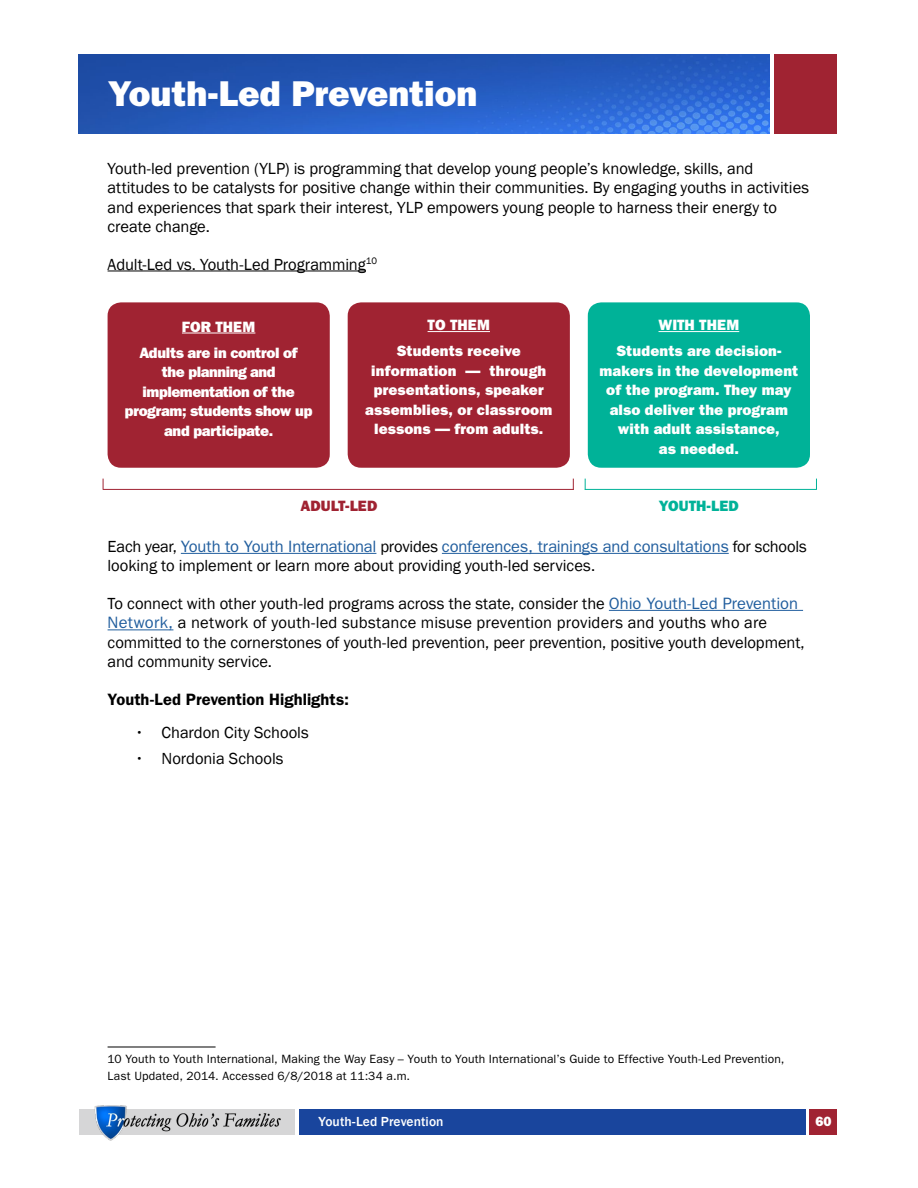
<style>
.page{position:relative;width:918px;height:1188px;background:#fff}
.page>*{position:absolute;margin:0;border:0;box-sizing:border-box;transform-origin:0 0}
.Section_Header{font:36px "ITC Franklin Gothic Std Hvy";color:#fff}
.Body_Copy{font:16.5px/19.5px "Franklin Gothic";letter-spacing:-.005em;color:#000}
.Body_Copy-2{font:600 16.5px "ITC Franklin Gothic Std";color:#000}
.Body_Copy-3{font:15px/19.5px "ITC Franklin Gothic Std Hvy";letter-spacing:.005em;color:#fff;text-align:center}
.Body_Copy-4{font:15px/19.5px "ITC Franklin Gothic Std Hvy";letter-spacing:-.025em;color:#fff;text-align:center}
.Body_Copy-5{font:15px "ITC Franklin Gothic Std Hvy";letter-spacing:.005em;color:#a02332}
.Body_Copy-6{font:15px "ITC Franklin Gothic Std Hvy";color:#00b298}
.t1{font:500 13.5px "Franklin Gothic";letter-spacing:.005em;color:#fff}
.t2{font:13.5px "ITC Franklin Gothic Std Hvy";color:#fff}
.Footnote{font:12px/16.5px "ITC Franklin Gothic Std";letter-spacing:.015em;color:#000}
.s1{font-family:"ITC Franklin Gothic Std";color:#215e9e}
.s2{font-family:"ITC Franklin Gothic Std"}
</style>
<div class="page">
<img style="left:79px;top:55px;width:691px;height:79px">
<div style="left:774px;top:55px;width:63px;height:79px;background:#a02332"></div>
<div style="left:299px;top:1109px;width:507px;height:26px;background:#19459d"></div>
<div style="left:810px;top:1109px;width:27px;height:26px;background:#a02332"></div>
<div style="left:79px;top:1109px;width:216px;height:26px;background:#d6d6d7"></div>
<img style="left:94px;top:1105px;width:187px;height:36px">
<hr style="left:108px;top:271px;width:258px;height:1px;background:#000">
<hr style="left:181px;top:553px;width:195px;height:1px;background:#215e9e">
<hr style="left:442px;top:553px;width:287px;height:1px;background:#215e9e">
<hr style="left:609px;top:610px;width:194px;height:1px;background:#215e9e">
<hr style="left:108px;top:629px;width:65px;height:1px;background:#215e9e">
<hr style="left:108px;top:1047px;width:108px;height:1px;background:#000">
<div style="left:108px;top:302px;width:222px;height:166px;background:#a02332;border-radius:14px"></div>
<div style="left:348px;top:302px;width:222px;height:166px;background:#a02332;border-radius:14px"></div>
<div style="left:588px;top:302px;width:222px;height:166px;background:#00b298;border-radius:14px"></div>
<hr style="left:182px;top:333px;width:73px;height:1px;background:#fff">
<hr style="left:428px;top:331px;width:62px;height:1px;background:#fff">
<hr style="left:659px;top:331px;width:80px;height:1px;background:#fff">
<hr style="left:103px;top:489px;width:471px;height:1px;background:#a02332">
<hr style="left:585px;top:489px;width:231px;height:1px;background:#00b298">
<p class="Section_Header" style="left:108px;top:72px;width:371px">Youth-Led Prevention</p>
<p class="Body_Copy" style="left:108px;top:159px;width:703px">Youth-led prevention (YLP) is programming that develop young people’s knowledge, skills, and attitudes to be catalysts for positive change within their communities. By engaging youths in activities and experiences that spark their interest, YLP empowers young people to harness their energy to create change.</p>
<p class="Body_Copy" style="left:108px;top:255px;width:271px">Adult-Led vs. Youth-Led Programming<sup>10</sup></p>
<p class="Body_Copy-3" style="left:182px;top:317px;width:75px">FOR THEM</p>
<p class="Body_Copy-4" style="left:125px;top:343px;width:189px">Adults are in control of<br>the planning and implementation of the program; students show up and participate.</p>
<p class="Body_Copy-3" style="left:428px;top:315px;width:64px">TO THEM</p>
<p class="Body_Copy-3" style="left:365px;top:341px;width:188px">Students receive information — through presentations, speaker assemblies, or classroom lessons — from adults.</p>
<p class="Body_Copy-3" style="left:659px;top:315px;width:82px">WITH THEM</p>
<p class="Body_Copy-3" style="left:600px;top:341px;width:200px">Students are decision&shy;makers in the development of the program. They may also deliver the program with adult assistance,<br>as needed.</p>
<p class="Body_Copy-5" style="left:301px;top:497px;width:78px">ADULT-LED</p>
<p class="Body_Copy-6" style="left:659px;top:497px;width:81px">YOUTH-LED</p>
<p class="Body_Copy" style="left:108px;top:537px;width:701px">Each year, <span class="s1">Youth to Youth International</span> provides <span class="s1">conferences, trainings and consultations</span> for schools looking to implement or learn more about providing youth-led services.</p>
<p class="Body_Copy" style="left:108px;top:594px;width:699px">To connect with other youth-led programs across the state, consider the <span class="s1">Ohio Youth-Led Prevention Network,</span> a network of youth-led substance misuse prevention providers and youths who are committed to the cornerstones of youth-led prevention, peer prevention, positive youth development, and community service.</p>
<p class="Body_Copy-2" style="left:108px;top:689px;width:243px">Youth-Led Prevention Highlights:</p>
<p class="Body_Copy" style="left:135px;top:723px;width:176px"><span class="s2">•</span> Chardon City Schools</p>
<p class="Body_Copy" style="left:135px;top:749px;width:150px"><span class="s2">•</span> Nordonia Schools</p>
<p class="Footnote" style="left:108px;top:1051px;width:678px">10 Youth to Youth International, Making the Way Easy – Youth to Youth International’s Guide to Effective Youth-Led Prevention,<br>Last Updated, 2014. Accessed 6/8/2018 at 11:34 a.m.</p>
<p class="t1" style="left:319px;top:1113px;width:126px">Youth-Led Prevention</p>
<p class="t2" style="left:815px;top:1113px;width:18px">60</p>
</div>
